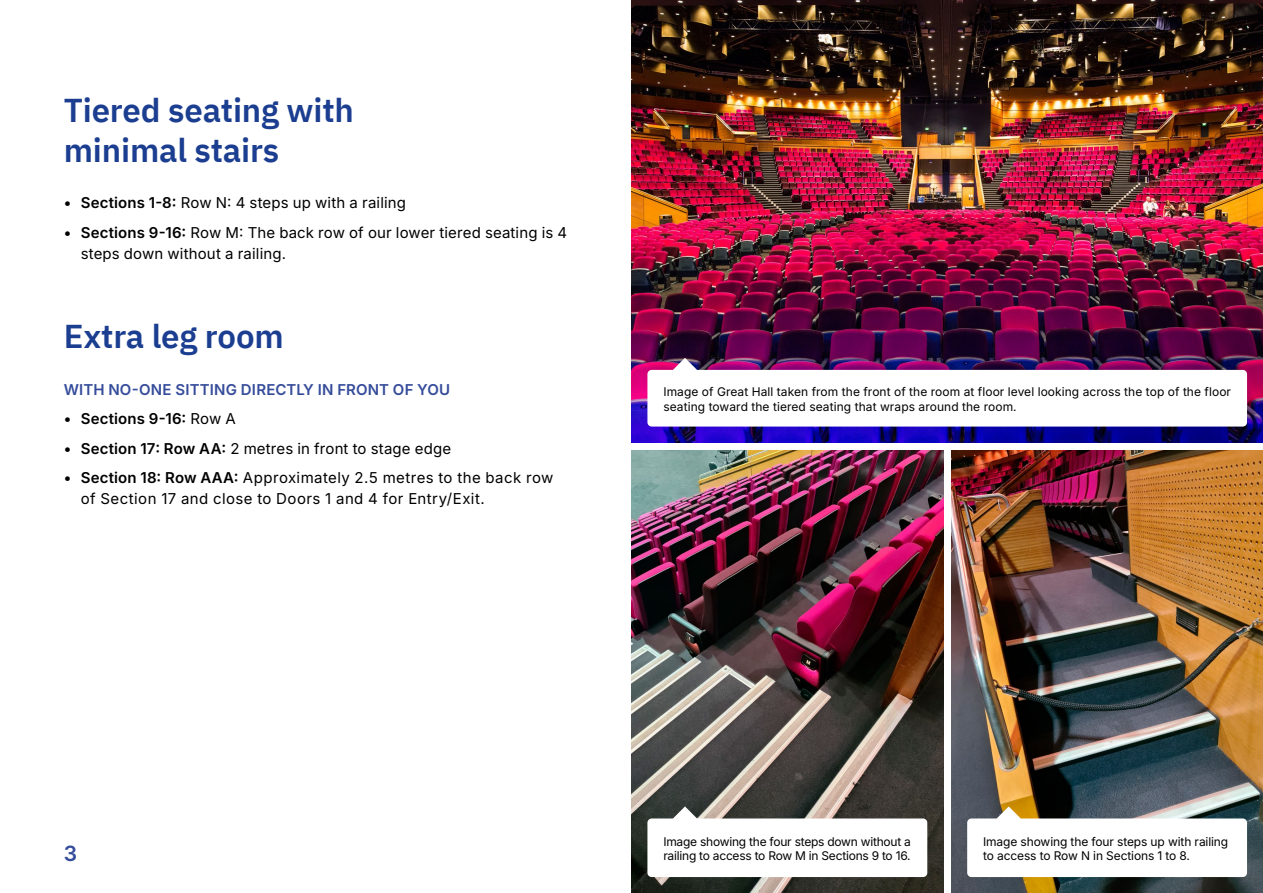
<style>
.page{position:relative;width:1263px;height:893px;background:#fff}
.page>*{position:absolute;margin:0;border:0;box-sizing:border-box;transform-origin:0 0}
.bullet_text{font:600 33px "IBM Plex Sans";letter-spacing:-.005em;color:#1c3e91}
.t1{font:600 21px "Inter";color:#354c9b}
.t2{font:15px/21px "Inter";letter-spacing:.01em;color:#000}
.t3{font:15px/21px "Inter";letter-spacing:.03em;color:#000}
.BODY_COPY_BCEC{font:600 15px "Inter";letter-spacing:.01em;color:#354c9b}
.t4{font:600 15px "Inter";letter-spacing:.01em;color:#000}
.t5{font:12px/14.4px "Inter";letter-spacing:-.01em;color:#000}
.s1{font-weight:600}
.s2{font-weight:400}
</style>
<div class="page">
<img style="left:951px;top:450px;width:312px;height:443px">
<img style="left:631px;top:0;width:632px;height:442px">
<img style="left:631px;top:450px;width:312px;height:443px">
<svg style="left:647px;top:806px;width:280px;height:71px"></svg>
<svg style="left:967px;top:806px;width:280px;height:71px"></svg>
<svg style="left:647px;top:358px;width:600px;height:69px"></svg>
<p class="bullet_text" style="left:64px;top:85px;width:292px">Tiered seating with</p>
<p class="bullet_text" style="left:64px;top:124px;width:217px">minimal stairs</p>
<p class="t2" style="left:64px;top:192px;width:344px"><span class="s1">• Sections 1-8:</span> Row N: 4 steps up with a railing</p>
<p class="t2" style="left:81px;top:221px;width:488px;text-indent:-17px"><span class="s1">• Sections 9-16:</span> Row M: The back row of our lower tiered seating is 4 steps down without a railing.</p>
<p class="bullet_text" style="left:64px;top:311px;width:221px">Extra leg room</p>
<p class="BODY_COPY_BCEC" style="left:64px;top:378px;width:388px">WITH NO-ONE SITTING DIRECTLY IN FRONT OF YOU</p>
<p class="t4" style="left:64px;top:407px;width:174px">• Sections 9-16: <span class="s2">Row A</span></p>
<p class="t2" style="left:64px;top:437px;width:389px"><span class="s1">• Section 17: Row AA:</span> 2 metres in front to stage edge</p>
<p class="t3" style="left:81px;top:467px;width:474px;text-indent:-17px"><span class="s1">• Section 18: Row AAA:</span> Approximately 2.5 metres to the back row of Section 17 and close to Doors 1 and 4 for Entry/Exit.</p>
<p class="t5" style="left:663px;top:384px;width:569px">Image of Great Hall taken from the front of the room at floor level looking across the top of the floor seating toward the tiered seating that wraps around the room.</p>
<h2 class="t1" style="left:64px;top:838px;width:15px">3</h2>
<p class="t5" style="left:663px;top:834px;width:249px">Image showing the four steps down without a railing to access to Row M in Sections 9 to 16.</p>
<p class="t5" style="left:983px;top:834px;width:247px">Image showing the four steps up with railing to access to Row N in Sections 1 to 8.</p>
</div>
